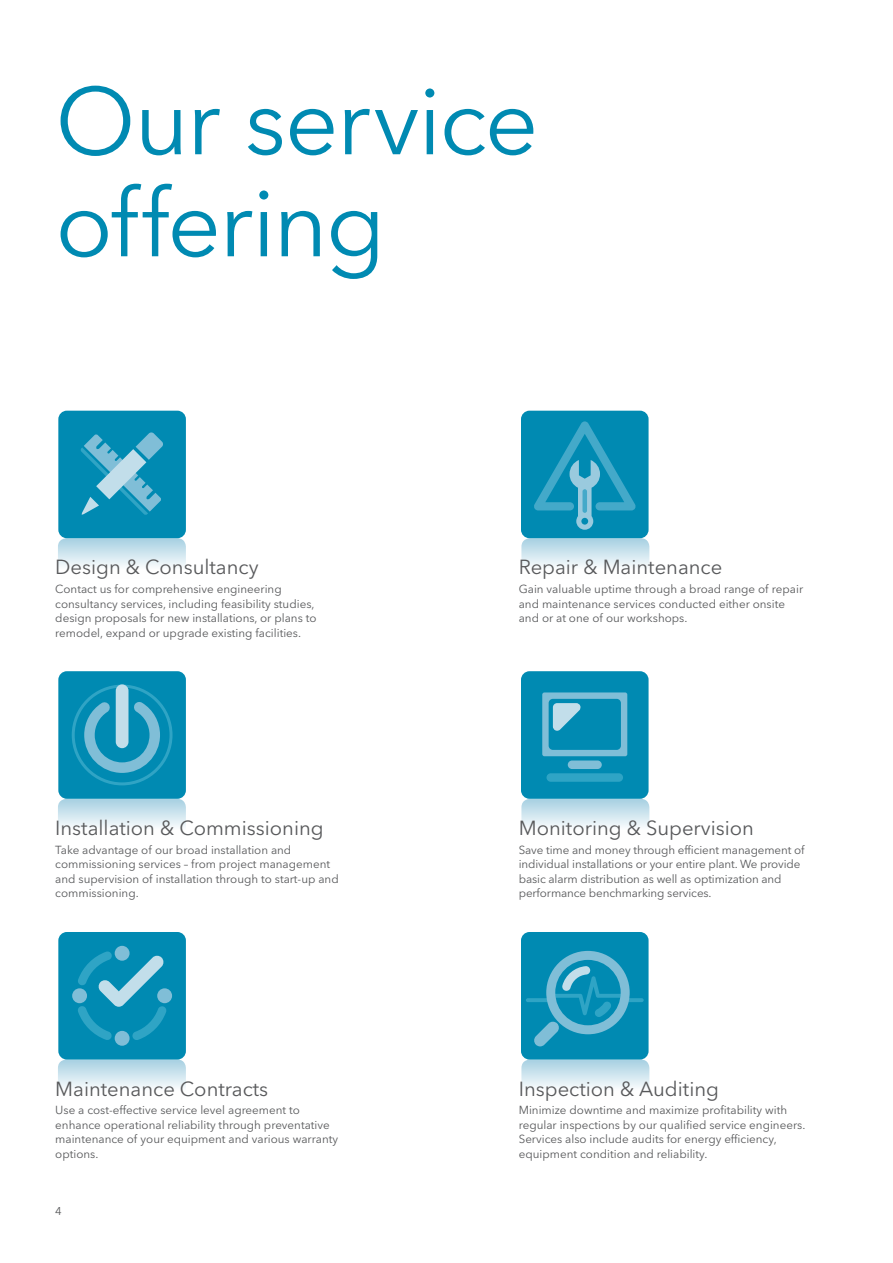
<style>
.page{position:relative;width:893px;height:1263px;background:#fff}
.page>*{position:absolute;margin:0;border:0;box-sizing:border-box;transform-origin:0 0}
.Interior_headline{font:94.5px "Avenir Next LT Pro";letter-spacing:-.025em;color:#008ab2}
.Interior_subhead{font:20.25px "Avenir Next LT Pro";color:#58595b}
.small_body_text{font:11.7px/14.5px "Avenir Next LT Pro";color:#58595b}
.Interior_subhead-2{font:11.7px "Avenir Next LT Pro";color:#58595b}
.t1{font:11.25px "Avenir Next LT Pro";color:#58595b}
</style>
<div class="page">
<div style="left:58px;top:1059px;width:128px;height:42px;background:linear-gradient(to bottom,#aad2e3,#fff);border-radius:9px"></div>
<div style="left:521px;top:1059px;width:128px;height:42px;background:linear-gradient(to bottom,#aad2e3,#fff);border-radius:9px"></div>
<div style="left:58px;top:799px;width:128px;height:41px;background:linear-gradient(to bottom,#abd2e3,#fff);border-radius:9px"></div>
<div style="left:521px;top:799px;width:128px;height:41px;background:linear-gradient(to bottom,#abd2e3,#fff);border-radius:9px"></div>
<div style="left:58px;top:538px;width:128px;height:42px;background:linear-gradient(to bottom,#abd2e3,#fff);border-radius:9px"></div>
<div style="left:521px;top:538px;width:128px;height:42px;background:linear-gradient(to bottom,#abd2e3,#fff);border-radius:9px"></div>
<div style="left:58px;top:411px;width:128px;height:127px;background:#008ab2;border-radius:9px"></div>
<svg style="left:81px;top:432px;width:82px;height:83px"></svg>
<div style="left:521px;top:411px;width:128px;height:127px;background:#008ab2;border-radius:9px"></div>
<svg style="left:534px;top:421px;width:102px;height:109px"></svg>
<div style="left:582px;top:489px;width:5px;height:24px;background:#44a9c9;border-radius:2px"></div>
<div style="left:58px;top:671px;width:128px;height:128px;background:#008ab2;border-radius:9px"></div>
<svg style="left:72px;top:685px;width:101px;height:100px"></svg>
<div style="left:521px;top:671px;width:128px;height:128px;background:#008ab2;border-radius:9px"></div>
<div style="left:568px;top:760px;width:34px;height:9px;background:#80bed7;border-radius:4px"></div>
<div style="left:546px;top:773px;width:77px;height:9px;background:#2fa4c5;border-radius:4px"></div>
<svg style="left:542px;top:692px;width:85px;height:64px"></svg>
<div style="left:58px;top:932px;width:128px;height:127px;background:#008ab2;border-radius:9px"></div>
<div style="left:157px;top:988px;width:15px;height:15px;background:#80bed7;border-radius:50%"></div>
<div style="left:72px;top:988px;width:15px;height:15px;background:#80bed7;border-radius:50%"></div>
<div style="left:115px;top:946px;width:15px;height:15px;background:#80bed7;border-radius:50%"></div>
<div style="left:115px;top:1031px;width:15px;height:15px;background:#80bed7;border-radius:50%"></div>
<svg style="left:78px;top:951px;width:89px;height:89px"></svg>
<div style="left:521px;top:932px;width:128px;height:127px;background:#008ab2;border-radius:9px"></div>
<svg style="left:526px;top:951px;width:118px;height:95px"></svg>
<p class="Interior_headline" style="left:55px;top:65px;width:485px">Our service</p>
<p class="Interior_headline" style="left:55px;top:167px;width:332px">offering</p>
<p class="Interior_subhead" style="left:55px;top:555px;width:205px">Design &amp; Consultancy</p>
<p class="Interior_subhead-2" style="left:55px;top:582px;width:228px">Contact us for comprehensive engineering</p>
<p class="Interior_subhead-2" style="left:55px;top:596px;width:261px">consultancy services, including feasibility studies,</p>
<p class="Interior_subhead-2" style="left:55px;top:611px;width:263px">design proposals for new installations, or plans to</p>
<p class="Interior_subhead-2" style="left:55px;top:626px;width:247px">remodel, expand or upgrade existing facilities.</p>
<p class="Interior_subhead" style="left:55px;top:816px;width:270px">Installation &amp; Commissioning</p>
<p class="small_body_text" style="left:55px;top:842px;width:285px">Take advantage of our broad installation and commissioning services – from project management and supervision of installation through to start-up and commissioning.</p>
<p class="Interior_subhead" style="left:55px;top:1076px;width:214px">Maintenance Contracts</p>
<p class="small_body_text" style="left:55px;top:1103px;width:284px">Use a cost-effective service level agreement to enhance operational reliability through preventative maintenance of your equipment and various warranty options.</p>
<p class="t1" style="left:55px;top:1205px;width:8px">4</p>
<p class="Interior_subhead" style="left:519px;top:555px;width:205px">Repair &amp; Maintenance</p>
<p class="small_body_text" style="left:519px;top:582px;width:286px">Gain valuable uptime through a broad range of repair and maintenance services conducted either onsite and or at one of our workshops.</p>
<p class="Interior_subhead" style="left:519px;top:816px;width:237px">Monitoring &amp; Supervision</p>
<p class="small_body_text" style="left:519px;top:842px;width:287px">Save time and money through efficient management of individual installations or your entire plant. We provide basic alarm distribution as well as optimization and performance benchmarking services.</p>
<p class="Interior_subhead" style="left:519px;top:1076px;width:202px">Inspection &amp; Auditing</p>
<p class="small_body_text" style="left:519px;top:1103px;width:288px">Minimize downtime and maximize profitability with regular inspections by our qualified service engineers.<br>Services also include audits for energy efficiency, equipment condition and reliability.</p>
</div>
